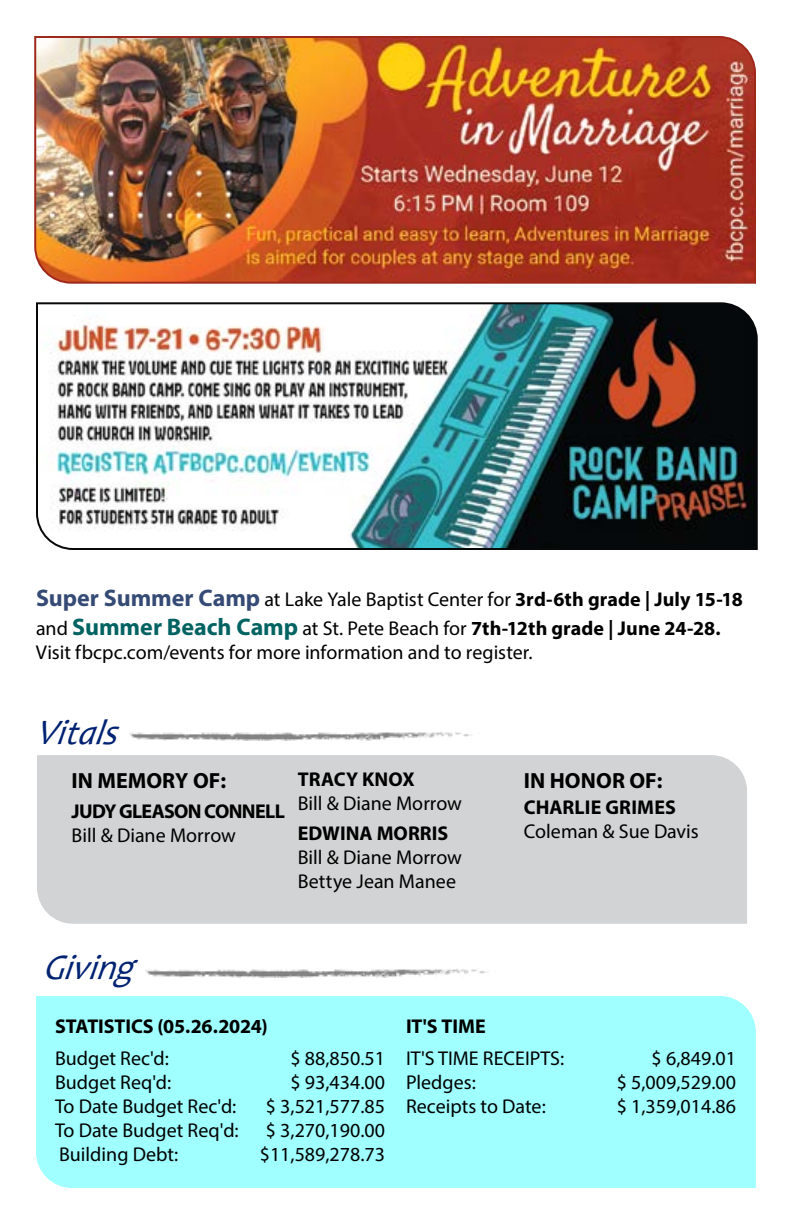
<style>
.page{position:relative;width:792px;height:1224px;background:#fff}
.page>*{position:absolute;margin:0;border:0;box-sizing:border-box;transform-origin:0 0}
.t1{font:italic 36px "Candara";color:#002272}
.t2{font:700 22px "Myriad Pro";color:#000}
.t3{font:20px/24px "Myriad Pro";color:#000}
.t4{font:700 20px "Myriad Pro";letter-spacing:-.005em;color:#000}
.t5{font:700 20px "Myriad Pro";letter-spacing:-.03em;color:#000}
.s1{font-weight:700;font-size:24px;color:#354b75}
.s2{font-weight:700}
.s3{font-weight:700;font-size:24px;color:#006361}
</style>
<div class="page">
<img style="left:145px;top:968px;width:343px;height:9px">
<img style="left:130px;top:731px;width:342px;height:9px">
<div style="left:36px;top:996px;width:720px;height:192px;background:#a0ffff"></div>
<div style="left:55px;top:1018px;width:348px;height:162px;background:#a0ffff"></div>
<div style="left:37px;top:755px;width:710px;height:169px;background:#d2d3d4"></div>
<img style="left:34px;top:36px;width:722px;height:248px">
<img style="left:36px;top:302px;width:722px;height:248px">
<p class="t3" style="left:36px;top:585px;width:708px;line-height:28.8px"><span class="s1">Super Summer Camp</span> at Lake Yale Baptist Center for <span class="s2">3rd-6th grade | July 15-18 </span>and <span class="s3">Summer Beach Camp</span> at St. Pete Beach for <span class="s2">7th-12th grade | June 24-28.</span></p>
<p class="t3" style="left:36px;top:640px;width:498px">Visit fbcpc.com/events for more information and to register.</p>
<h1 class="t1" style="left:36px;top:710px;width:93px">Vitals</h1>
<p class="t2" style="left:72px;top:766px;width:156px">IN MEMORY OF:</p>
<p class="t5" style="left:72px;top:798px;width:215px">JUDY GLEASON CONNELL</p>
<p class="t3" style="left:72px;top:823px;width:166px">Bill &amp; Diane Morrow</p>
<p class="t4" style="left:298px;top:767px;width:119px">TRACY KNOX</p>
<p class="t3" style="left:298px;top:791px;width:166px">Bill &amp; Diane Morrow</p>
<p class="t4" style="left:298px;top:820px;width:152px">EDWINA MORRIS</p>
<p class="t3" style="left:298px;top:845px;width:166px">Bill &amp; Diane Morrow<br>Bettye Jean Manee</p>
<h1 class="t1" style="left:44px;top:945px;width:91px">Giving</h1>
<p class="t2" style="left:524px;top:766px;width:140px">IN HONOR OF:</p>
<p class="t4" style="left:524px;top:794px;width:154px">CHARLIE GRIMES</p>
<p class="t3" style="left:524px;top:819px;width:177px">Coleman &amp; Sue Davis</p>
<p class="t4" style="left:55px;top:1013px;width:214px">STATISTICS (05.26.2024)</p>
<p class="t3" style="left:55px;top:1046px;width:116px">Budget Rec'd:</p>
<p class="t3" style="left:290px;top:1046px;width:96px">$ 88,850.51</p>
<p class="t3" style="left:55px;top:1070px;width:118px">Budget Req'd:</p>
<p class="t3" style="left:290px;top:1070px;width:96px">$ 93,434.00</p>
<p class="t3" style="left:55px;top:1094px;width:183px">To Date Budget Rec'd:</p>
<p class="t3" style="left:266px;top:1094px;width:121px">$ 3,521,577.85</p>
<p class="t3" style="left:55px;top:1118px;width:185px">To Date Budget Req'd:</p>
<p class="t3" style="left:266px;top:1118px;width:121px">$ 3,270,190.00</p>
<p class="t3" style="left:59px;top:1142px;width:121px">Building Debt:</p>
<p class="t3" style="left:260px;top:1142px;width:127px">$11,589,278.73</p>
<p class="t4" style="left:406px;top:1014px;width:81px">IT'S TIME</p>
<p class="t3" style="left:406px;top:1046px;width:160px">IT'S TIME RECEIPTS:</p>
<p class="t3" style="left:652px;top:1046px;width:86px">$ 6,849.01</p>
<p class="t3" style="left:406px;top:1070px;width:71px">Pledges:</p>
<p class="t3" style="left:617px;top:1070px;width:121px">$ 5,009,529.00</p>
<p class="t3" style="left:406px;top:1094px;width:141px">Receipts to Date:</p>
<p class="t3" style="left:617px;top:1094px;width:121px">$ 1,359,014.86</p>
</div>
